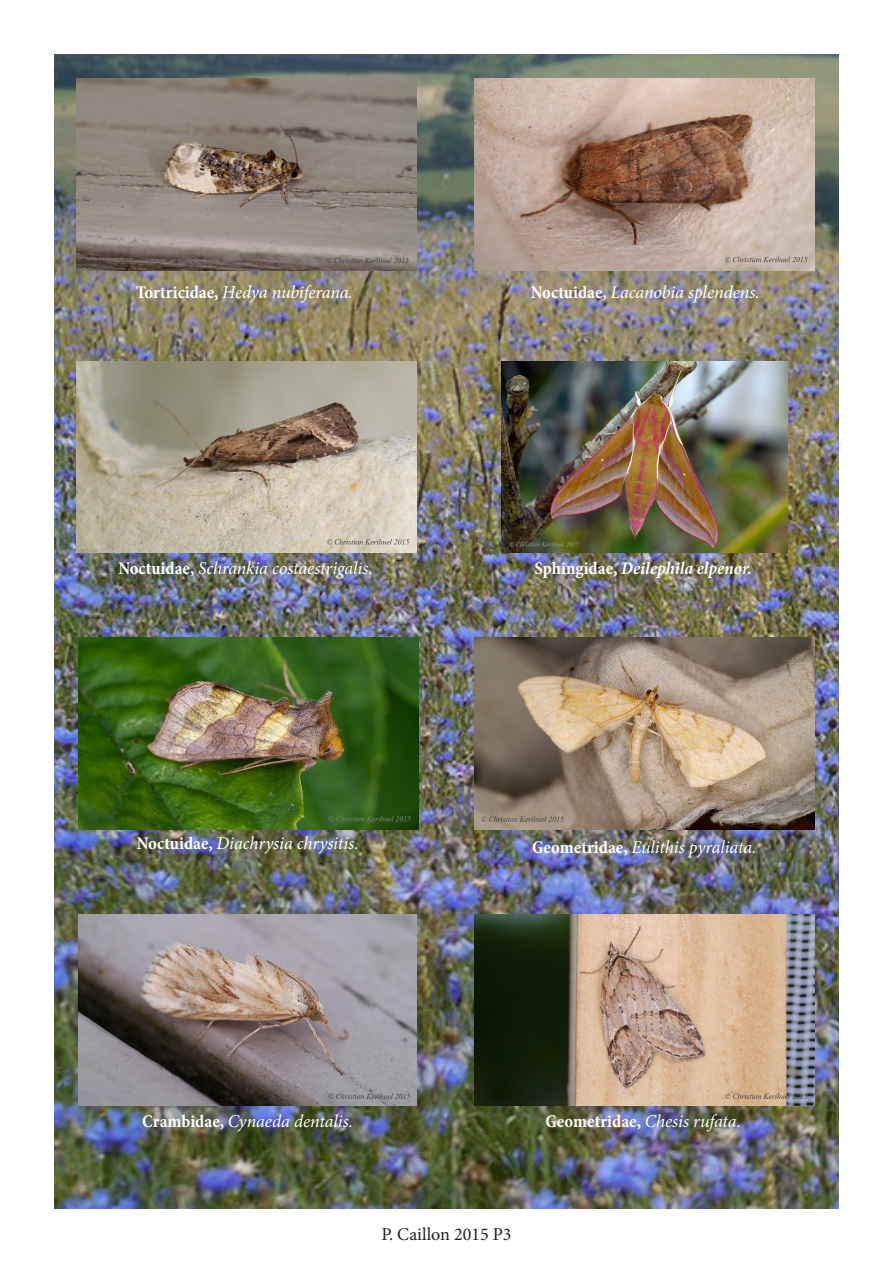
<style>
.page{position:relative;width:893px;height:1263px;background:#fff}
.page>*{position:absolute;margin:0;border:0;box-sizing:border-box;transform-origin:0 0}
.t1{font:italic 18px "Minion Pro";letter-spacing:-.01em;color:#fff}
.t2{font:italic 700 condensed 18px "Minion Pro";color:#fff}
.t3{font:18px "Minion Pro";color:#231f20}
.s1{font-weight:700;font-style:normal;font-stretch:condensed}
.s2{font-style:normal}
</style>
<div class="page">
<img style="left:54px;top:54px;width:785px;height:1155px">
<img style="left:474px;top:79px;width:340px;height:191px">
<img style="left:77px;top:79px;width:340px;height:191px">
<img style="left:474px;top:638px;width:340px;height:191px">
<img style="left:501px;top:361px;width:286px;height:192px">
<img style="left:77px;top:361px;width:340px;height:192px">
<img style="left:79px;top:638px;width:340px;height:191px">
<img style="left:79px;top:915px;width:338px;height:190px">
<img style="left:474px;top:914px;width:340px;height:192px">
<p class="t1" style="left:136px;top:280px;width:218px"><span class="s1">Tortricidae,</span> Hedya nubiferana.</p>
<p class="t1" style="left:531px;top:280px;width:231px"><span class="s1">Noctuidae,</span> Lacanobia splendens.</p>
<p class="t1" style="left:118px;top:556px;width:256px"><span class="s1">Noctuidae,</span> Schrankia costaestrigalis.</p>
<p class="t1" style="left:137px;top:831px;width:223px"><span class="s1">Noctuidae,</span> Diachrysia chrysitis.</p>
<p class="t2" style="left:534px;top:556px;width:219px"><span class="s2">Sphingidae,</span> Deilephila elpenor.</p>
<p class="t1" style="left:532px;top:835px;width:226px"><span class="s1">Geometridae,</span> Eulithis pyraliata.</p>
<p class="t1" style="left:142px;top:1109px;width:212px"><span class="s1">Crambidae,</span> Cynaeda dentalis.</p>
<p class="t1" style="left:545px;top:1109px;width:197px"><span class="s1">Geometridae,</span> Chesis rufata.</p>
<p class="t3" style="left:381px;top:1222px;width:132px">P. Caillon 2015 P3</p>
</div>
